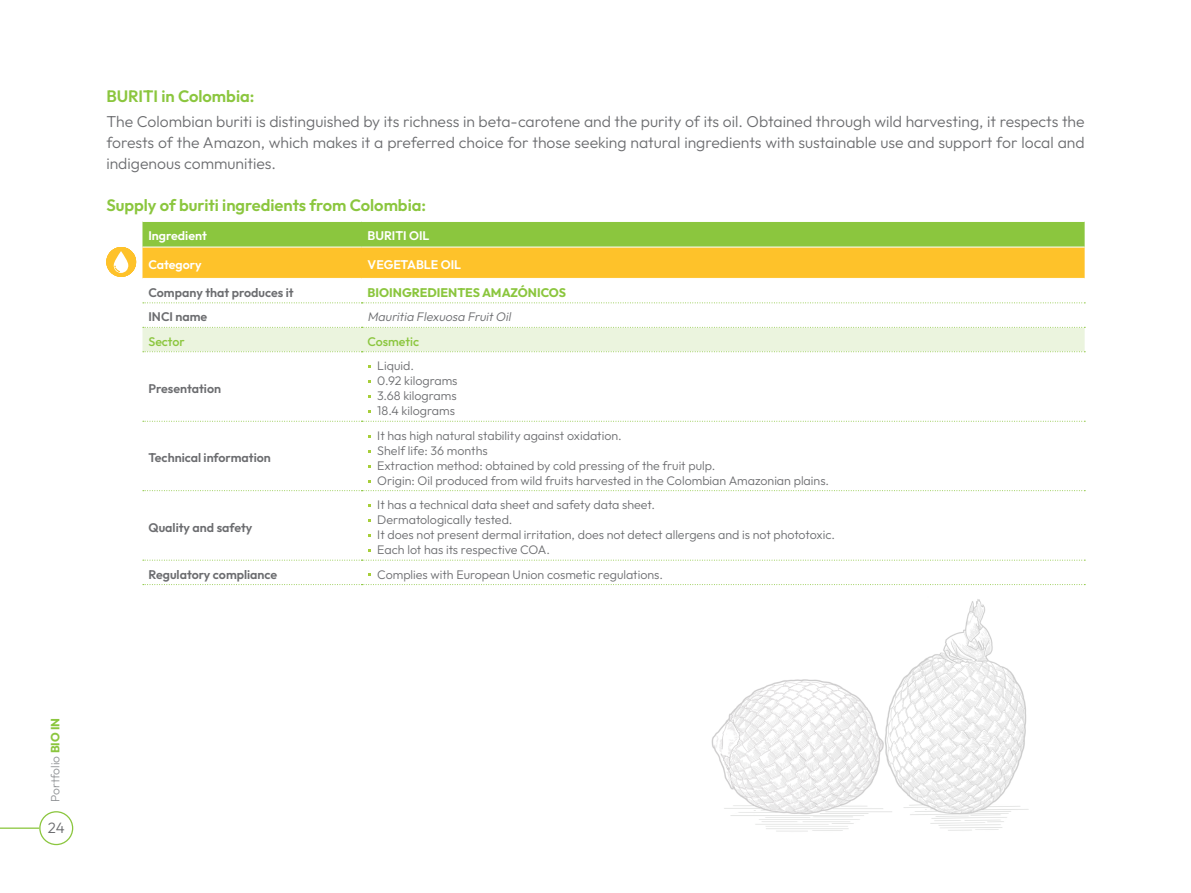
<style>
.page{position:relative;width:1191px;height:893px;background:#fff}
.page>*{position:absolute;margin:0;border:0;box-sizing:border-box;transform-origin:0 0}
.SUBTITULO-ESPECIES{font:600 16.5px "Outfit";color:#8bc63e}
.COMUN-SECCION-ESPECIES{font:300 15.75px/21px "Outfit";color:#6c6d70;text-align:justify}
.t1{font:300 15px "Outfit";color:#6c6d70}
.COMUN{font:300 12.45px "Outfit";color:#6c6d70}
.TEXTO-TABLAS{font:600 12.45px "Outfit";color:#6c6d70}
.COMUN-2{font:600 12.45px "Outfit";color:#fff}
.COMUN-3{font:700 12.45px "Outfit";color:#8bc63e}
.TEXTO-TABLAS-2{font:italic 300 12.45px "Outfit";color:#6c6d70}
.COMUN-4{font:500 12.45px "Outfit";color:#8bc63e}
.t2{font:300 12px "Outfit";color:#919396}
.s1{font-weight:700;color:#8bc63e}
</style>
<div class="page">
<img style="left:697px;top:559px;width:354px;height:273px">
<hr style="left:0;top:827px;width:39px;height:2px;background:#8bc63e">
<div style="left:39px;top:811px;width:34px;height:34px;border:1px solid #8bc63e;border-radius:50%"></div>
<svg style="left:142px;top:222px;width:942px;height:56px;background:#cac435"></svg>
<svg style="left:143px;top:302px;width:942px;height:1px"></svg>
<svg style="left:143px;top:421px;width:942px;height:1px"></svg>
<svg style="left:143px;top:490px;width:942px;height:1px"></svg>
<svg style="left:143px;top:560px;width:942px;height:1px"></svg>
<svg style="left:143px;top:584px;width:942px;height:1px"></svg>
<svg style="left:142px;top:327px;width:943px;height:25px;background:#e9f3dc"></svg>
<hr style="left:142px;top:247px;width:219px;height:1px;background:#fff">
<hr style="left:361px;top:247px;width:723px;height:1px;background:#fff">
<svg style="left:106px;top:247px;width:30px;height:30px"></svg>
<p class="SUBTITULO-ESPECIES" style="left:106px;top:85px;width:150px">BURITI in Colombia:</p>
<p class="COMUN-SECCION-ESPECIES" style="left:106px;top:111px;width:979px">The Colombian buriti is distinguished by its richness in beta-carotene and the purity of its oil. Obtained through wild harvesting, it respects the forests of the Amazon, which makes it a preferred choice for those seeking natural ingredients with sustainable use and support for local and indigenous communities.</p>
<p class="SUBTITULO-ESPECIES" style="left:106px;top:194px;width:321px">Supply of buriti ingredients from Colombia:</p>
<p class="COMUN-2" style="left:148px;top:228px;width:60px">Ingredient</p>
<p class="COMUN-2" style="left:367px;top:228px;width:63px">BURITI OIL</p>
<p class="COMUN-2" style="left:148px;top:256px;width:55px">Category</p>
<p class="COMUN-2" style="left:367px;top:256px;width:95px">VEGETABLE OIL</p>
<p class="TEXTO-TABLAS" style="left:148px;top:284px;width:147px">Company that produces it</p>
<p class="COMUN-3" style="left:367px;top:284px;width:200px">BIOINGREDIENTES AMAZÓNICOS</p>
<p class="TEXTO-TABLAS" style="left:148px;top:309px;width:60px">INCI name</p>
<p class="TEXTO-TABLAS-2" style="left:367px;top:309px;width:148px">Mauritia Flexuosa FruitOil</p>
<p class="COMUN-4" style="left:148px;top:333px;width:38px">Sector</p>
<p class="COMUN-4" style="left:367px;top:333px;width:53px">Cosmetic</p>
<p class="TEXTO-TABLAS" style="left:148px;top:380px;width:74px">Presentation</p>
<p class="COMUN" style="left:377px;top:358px;width:38px">Liquid.</p>
<p class="COMUN" style="left:377px;top:373px;width:82px">0.92 kilograms</p>
<p class="COMUN" style="left:377px;top:388px;width:81px">3.68 kilograms</p>
<p class="COMUN" style="left:377px;top:403px;width:79px">18.4 kilograms</p>
<p class="TEXTO-TABLAS" style="left:148px;top:450px;width:124px">Technical information</p>
<p class="TEXTO-TABLAS" style="left:148px;top:519px;width:105px">Quality and safety</p>
<p class="COMUN" style="left:377px;top:428px;width:246px">It has high natural stability against oxidation.</p>
<p class="COMUN" style="left:377px;top:443px;width:112px">Shelf life: 36 months</p>
<p class="COMUN" style="left:377px;top:458px;width:339px">Extraction method: obtained by cold pressing of the fruit pulp.</p>
<p class="COMUN" style="left:377px;top:473px;width:453px">Origin: Oil produced from wild fruits harvested in the Colombian Amazonian plains.</p>
<p class="COMUN" style="left:377px;top:497px;width:279px">It has a technical data sheet and safety data sheet.</p>
<p class="COMUN" style="left:377px;top:512px;width:137px">Dermatologically tested.</p>
<p class="COMUN" style="left:377px;top:527px;width:459px">It does not present dermal irritation, does not detect allergens and is not phototoxic.</p>
<p class="COMUN" style="left:377px;top:542px;width:174px">Each lot has its respective COA.</p>
<p class="TEXTO-TABLAS" style="left:148px;top:566px;width:130px">Regulatory compliance</p>
<p class="COMUN" style="left:377px;top:566px;width:287px">Complies with European Union cosmetic regulations.</p>
<p class="t2" style="left:48px;top:801px;width:85px;rotate:-90deg">Portfolio <span class="s1">BIO IN</span></p>
<p class="t1" style="left:48px;top:819px;width:19px">24</p>
</div>
